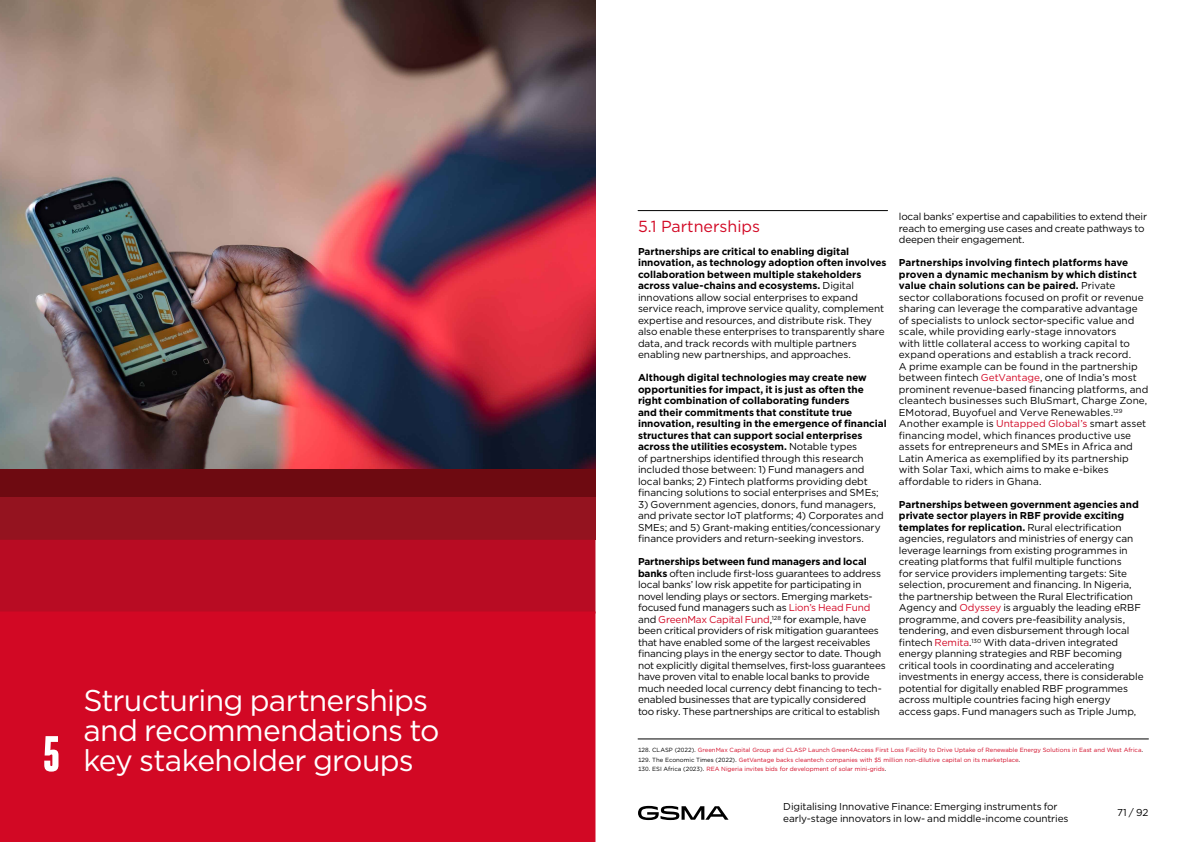
<style>
.page{position:relative;width:1191px;height:842px;background:#fff}
.page>*{position:absolute;margin:0;border:0;box-sizing:border-box;transform-origin:0 0}
.t1{font:30px "Gotham";letter-spacing:-.025em;color:#fff}
.t2{font:16px "Gotham";color:#d20824}
.t3{font:10px/11.5px "Gotham";letter-spacing:-.01em;color:#000}
.t4{font:700 10px/11.5px "Gotham";letter-spacing:-.005em;color:#000}
.t5{font:6px/9.4px "Gotham";color:#d20824}
.s1{font-family:"Heroic Condensed";font-weight:900;font-size:50px}
.s2{font-weight:700}
.s3{color:#d20824}
.s4{font-weight:400}
.s5{color:#000}
</style>
<div class="page">
<svg style="left:638px;top:806px;width:90px;height:14px"></svg>
<img style="left:0;top:0;width:595px;height:469px">
<div style="left:0;top:469px;width:595px;height:28px;background:#6e0a11"></div>
<div style="left:0;top:497px;width:595px;height:43px;background:#94131f"></div>
<div style="left:0;top:540px;width:595px;height:73px;background:#b80c23"></div>
<div style="left:0;top:611px;width:595px;height:231px;background:#d20824"></div>
<hr style="left:638px;top:210px;width:249px;height:1px;background:#000">
<hr style="left:638px;top:738px;width:510px;height:1px;background:#000">
<h1 class="t1" style="left:83px;top:681px;width:346px">Structuring partnerships</h1>
<h1 class="t1" style="left:83px;top:711px;width:357px">and recommendations to</h1>
<h1 class="t1" style="left:43px;top:741px;width:373px"><span class="s1">5</span> key stakeholder groups</h1>
<p class="t3" style="left:899px;top:211px;width:250px">local banks’ expertise and capabilities to extend their reach to emerging use cases and create pathways to deepen their engagement.</p>
<p class="t3" style="left:899px;top:257px;width:251px"><span class="s2">Partnerships involving fintech platforms have proven a dynamic mechanism by which distinct value chain solutions can be paired.</span> Private sector collaborations focused on profit or revenue sharing can leverage the comparative advantage of specialists to unlock sector-specific value and scale, while providing early-stage innovators<br>with little collateral access to working capital to expand operations and establish a track record.<br>A prime example can be found in the partnership between fintech <span class="s3">GetVantage</span>, one of India’s most prominent revenue-based financing platforms, and cleantech businesses such BluSmart, Charge Zone, EMotorad, Buyofuel and Verve Renewables.<sup>129<br></sup>Another example is <span class="s3">Untapped Global’s</span> smart asset financing model, which finances productive use assets for entrepreneurs and SMEs in Africa and Latin America as exemplified by its partnership with Solar Taxi, which aims to make e-bikes affordable to riders in Ghana.</p>
<p class="t3" style="left:899px;top:498px;width:246px"><span class="s2">Partnerships between government agencies and private sector players in RBF provide exciting templates for replication.</span> Rural electrification agencies, regulators and ministries of energy can leverage learnings from existing programmes in creating platforms that fulfil multiple functions<br>for service providers implementing targets: Site selection, procurement and financing. In Nigeria, the partnership between the Rural Electrification Agency and <span class="s3">Odyssey</span> is arguably the leading eRBF programme, and covers pre-feasibility analysis, tendering, and even disbursement through local fintech <span class="s3">Remita</span>.<sup>130</sup> With data-driven integrated energy planning strategies and RBF becoming critical tools in coordinating and accelerating investments in energy access, there is considerable potential for digitally enabled RBF programmes across multiple countries facing high energy access gaps. Fund managers such as Triple Jump,</p>
<h2 class="t2" style="left:638px;top:216px;width:124px">5.1 Partnerships</h2>
<p class="t3" style="left:638px;top:245px;width:250px"><span class="s2">Partnerships are critical to enabling digital innovation, as technology adoption often involves collaboration between multiple stakeholders across value-chains and ecosystems.</span> Digital innovations allow social enterprises to expand service reach, improve service quality, complement expertise and resources, and distribute risk. They also enable these enterprises to transparently share data, and track records with multiple partners enabling new partnerships, and approaches.</p>
<p class="t4" style="left:638px;top:372px;width:250px">Although digital technologies may create new opportunities for impact, it is just as often the right combination of collaborating funders<br>and their commitments that constitute true innovation, resulting in the emergence of financial structures that can support social enterprises across the utilities ecosystem. <span class="s4">Notable types<br>of partnerships identified through this research included those between: 1) Fund managers and local banks; 2) Fintech platforms providing debt financing solutions to social enterprises and SMEs;</span></p>
<p class="t3" style="left:638px;top:498px;width:247px">3) Government agencies, donors, fund managers, and private sector IoT platforms; 4) Corporates and SMEs; and 5) Grant-making entities/concessionary finance providers and return-seeking investors.</p>
<p class="t3" style="left:638px;top:556px;width:249px"><span class="s2">Partnerships between fund managers and local banks</span> often include first-loss guarantees to address local banks’ low risk appetite for participating in novel lending plays or sectors. Emerging markets&shy;focused fund managers such as <span class="s3">Lion’s Head Fund </span>and <span class="s3">GreenMax Capital Fund</span>,<sup>128</sup> for example, have been critical providers of risk mitigation guarantees that have enabled some of the largest receivables financing plays in the energy sector to date. Though not explicitly digital themselves, first-loss guarantees have proven vital to enable local banks to provide much needed local currency debt financing to tech&shy;enabled businesses that are typically considered<br>too risky. These partnerships are critical to establish</p>
<p class="t5" style="left:638px;top:745px;width:507px"><span class="s5">128. CLASP (2022).</span> GreenMax Capital Group and CLASP Launch Green4Access First Loss Facility to Drive Uptake of Renewable Energy Solutions in East and West Africa<span class="s5">.<br>129. The Economic Times (2022).</span> GetVantage backs cleantech companies with $5 million non-dilutive capital on its marketplace<span class="s5">.<br>130. ESI Africa (2023).</span> REA Nigeria invites bids for development of solar mini-grids<span class="s5">.</span></p>
<p class="t3" style="left:783px;top:801px;width:287px;line-height:12px">Digitalising Innovative Finance: Emerging instruments for early-stage innovators in low- and middle-income countries</p>
<p class="t3" style="left:1117px;top:807px;width:33px">71 / 92</p>
</div>
